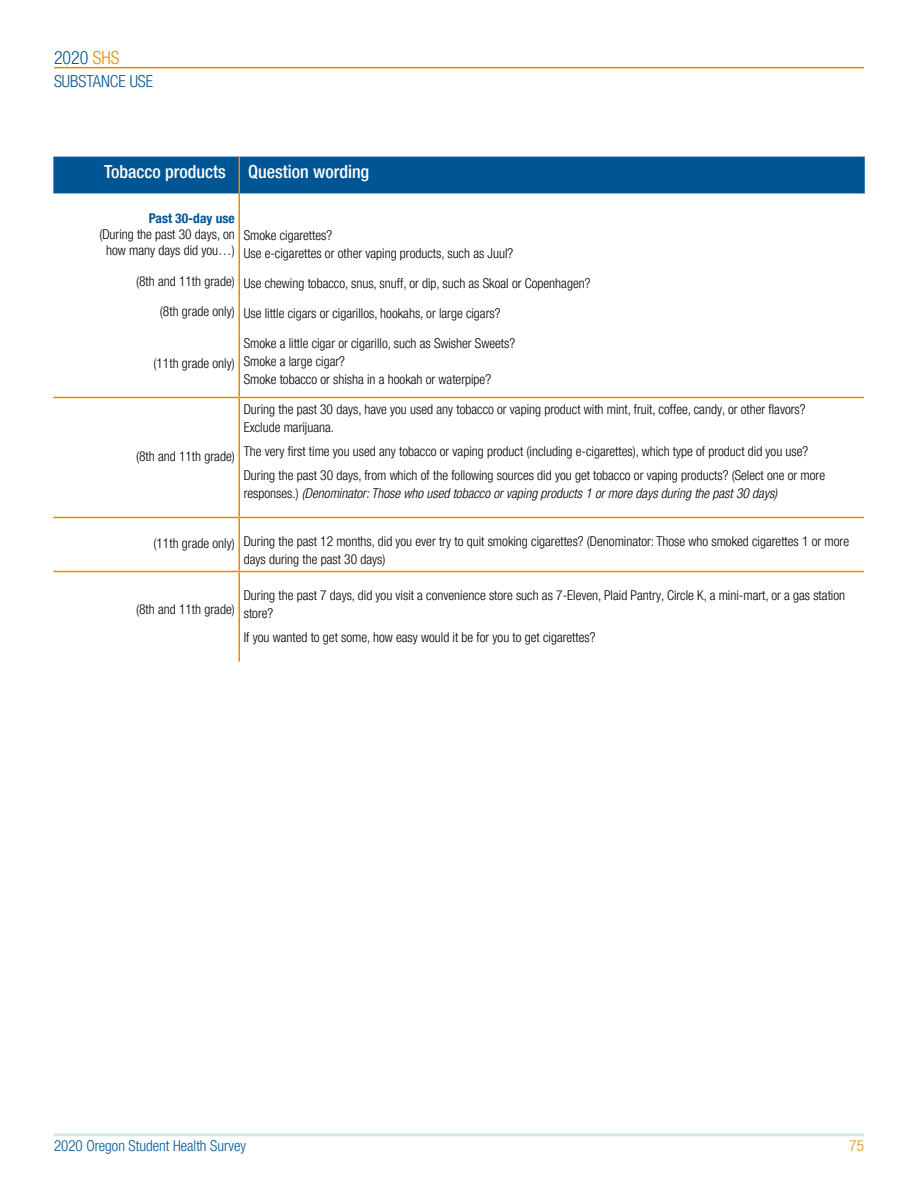
<style>
.page{position:relative;width:918px;height:1188px;background:#fff}
.page>*{position:absolute;margin:0;border:0;box-sizing:border-box;transform-origin:0 0}
.t1{font:500 condensed 18px "Helvetica Neue LT Pro";color:#fff}
.t2{font:300 condensed 18px "Helvetica Neue LT Pro";color:#005595}
.t3{font:300 condensed 16.5px "Helvetica Neue LT Pro";color:#005595}
.t4{font:300 condensed 15px "Helvetica Neue LT Pro";color:#005595}
.t5{font:300 condensed 15px "Helvetica Neue LT Pro";color:#ec8902}
.t6{font:300 condensed 13.5px/18px "Helvetica Neue LT Pro";color:#000}
.t7{font:italic 300 condensed 13.5px "Helvetica Neue LT Pro";color:#000}
.t8{font:700 condensed 13.5px "Helvetica Neue LT Pro";color:#005595}
.s1{color:#ec8902}
.s2{font-style:normal}
</style>
<div class="page">
<div style="left:53px;top:157px;width:810px;height:36px;background:#005595"></div>
<hr style="left:238px;top:193px;width:2px;height:79px;background:#ec8902">
<hr style="left:238px;top:272px;width:2px;height:30px;background:#ec8902">
<hr style="left:238px;top:302px;width:2px;height:30px;background:#ec8902">
<hr style="left:238px;top:332px;width:2px;height:65px;background:#ec8902">
<hr style="left:238px;top:398px;width:2px;height:119px;background:#ec8902">
<hr style="left:238px;top:518px;width:2px;height:53px;background:#ec8902">
<hr style="left:238px;top:572px;width:2px;height:78px;background:#ec8902">
<svg style="left:238px;top:650px;width:2px;height:12px"></svg>
<hr style="left:238px;top:157px;width:2px;height:36px;background:#ec8902">
<hr style="left:863px;top:157px;width:2px;height:36px;background:#005595">
<hr style="left:53px;top:397px;width:186px;height:1px;background:#ec8902">
<hr style="left:239px;top:397px;width:625px;height:1px;background:#ec8902">
<hr style="left:53px;top:571px;width:186px;height:1px;background:#ec8902">
<hr style="left:239px;top:571px;width:625px;height:1px;background:#ec8902">
<hr style="left:53px;top:517px;width:186px;height:1px;background:#ec8902">
<hr style="left:239px;top:517px;width:625px;height:1px;background:#ec8902">
<hr style="left:54px;top:1133px;width:810px;height:3px;background:#d6e9e1">
<hr style="left:54px;top:67px;width:810px;height:1px;background:#ec8902">
<h1 class="t2" style="left:54px;top:47px;width:67px">2020 <span class="s1">SHS</span></h1>
<p class="t3" style="left:54px;top:71px;width:101px">SUBSTANCE USE</p>
<h1 class="t1" style="left:104px;top:161px;width:123px">Tobacco products</h1>
<h1 class="t1" style="left:248px;top:161px;width:123px">Question wording</h1>
<p class="t8" style="left:149px;top:210px;width:87px">Past 30-day use</p>
<p class="t6" style="left:99px;top:226px;width:137px;line-height:16.2px;text-align:center">(During the past 30 days, on how many days did you…)</p>
<p class="t6" style="left:244px;top:226px;width:271px">Smoke cigarettes?<br>Use e-cigarettes or other vaping products, such as Juul?</p>
<p class="t6" style="left:136px;top:274px;width:456px">(8th and 11th grade) Use chewing tobacco, snus, snuff, or dip, such as Skoal or Copenhagen?</p>
<p class="t6" style="left:160px;top:304px;width:342px">(8th grade only) Use little cigars or cigarillos, hookahs, or large cigars?</p>
<p class="t6" style="left:153px;top:354px;width:83px">(11th grade only)</p>
<p class="t6" style="left:244px;top:334px;width:273px">Smoke a little cigar or cigarillo, such as Swisher Sweets?<br>Smoke a large cigar?<br>Smoke tobacco or shisha in a hookah or waterpipe?</p>
<p class="t6" style="left:244px;top:400px;width:563px">During the past 30 days, have you used any tobacco or vaping product with mint, fruit, coffee, candy, or other flavors?<br>Exclude marijuana.</p>
<p class="t6" style="left:244px;top:439px;width:583px;line-height:24px">The very first time you used any tobacco or vaping product (including e-cigarettes), which type of product did you use?<br>During the past 30 days, from which of the following sources did you get tobacco or vaping products? (Select one or more</p>
<p class="t7" style="left:244px;top:485px;width:535px"><span class="s2">responses.)</span> (Denominator: Those who used tobacco or vaping products 1 or more days during the past 30 days)</p>
<p class="t6" style="left:244px;top:532px;width:607px;text-indent:-90px">(11th grade only) During the past 12 months, did you ever try to quit smoking cigarettes? (Denominator: Those who smoked cigarettes 1 or more days during the past 30 days)</p>
<p class="t6" style="left:136px;top:600px;width:100px">(8th and 11th grade)</p>
<p class="t6" style="left:136px;top:447px;width:100px">(8th and 11th grade)</p>
<p class="t6" style="left:244px;top:586px;width:603px">During the past 7 days, did you visit a convenience store such as 7-Eleven, Plaid Pantry, Circle K, a mini-mart, or a gas station store?</p>
<p class="t6" style="left:244px;top:628px;width:353px">If you wanted to get some, how easy would it be for you to get cigarettes?</p>
<p class="t4" style="left:54px;top:1137px;width:194px">2020 Oregon Student Health Survey</p>
<p class="t5" style="left:850px;top:1137px;width:16px">75</p>
</div>
